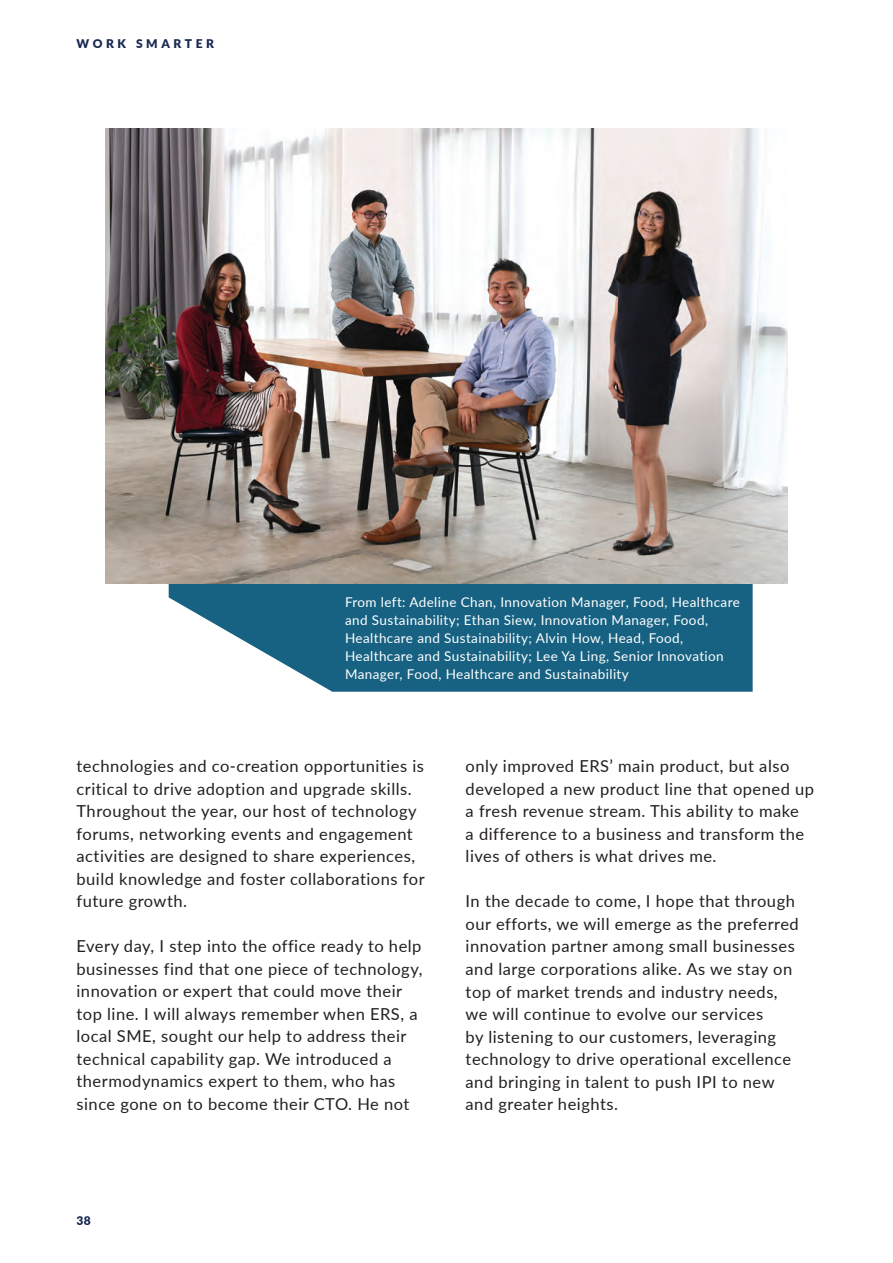
<style>
.page{position:relative;width:893px;height:1263px;background:#fff}
.page>*{position:absolute;margin:0;border:0;box-sizing:border-box;transform-origin:0 0}
.t1{font:16.5px/22.5px "Lato";letter-spacing:.03em;color:#231f20}
.t2{font:13.5px/18px "Lato";letter-spacing:.03em;color:#fff}
.t3{font:900 12px "Lato";letter-spacing:.3em;color:#172750}
</style>
<div class="page">
<svg style="left:169px;top:583px;width:584px;height:109px;background:#357691"></svg>
<img style="left:105px;top:128px;width:683px;height:455px">
<p class="t3" style="left:77px;top:35px;width:139px">WORK SMARTER</p>
<p class="t2" style="left:345px;top:592px;width:396px">From left: Adeline Chan, Innovation Manager, Food, Healthcare and Sustainability; Ethan Siew, Innovation Manager, Food, Healthcare and Sustainability; Alvin How, Head, Food, Healthcare and Sustainability; Lee Ya Ling, Senior Innovation Manager, Food, Healthcare and Sustainability</p>
<p class="t1" style="left:77px;top:754px;width:350px">technologies and co-creation opportunities is critical to drive adoption and upgrade skills.<br>Throughout the year, our host of technology forums, networking events and engagement activities are designed to share experiences, build knowledge and foster collaborations for future growth.</p>
<p class="t1" style="left:77px;top:934px;width:347px">Every day, I step into the office ready to help businesses find that one piece of technology, innovation or expert that could move their top line. I will always remember when ERS, a local SME, sought our help to address their technical capability gap. We introduced a thermodynamics expert to them, who has since gone on to become their CTO. He not</p>
<p class="t3" style="left:77px;top:1211px;width:16px">38</p>
<p class="t1" style="left:466px;top:754px;width:350px">only improved ERS’ main product, but also developed a new product line that opened up a fresh revenue stream. This ability to make<br>a difference to a business and transform the lives of others is what drives me.</p>
<p class="t1" style="left:466px;top:889px;width:335px">In the decade to come, I hope that through our efforts, we will emerge as the preferred innovation partner among small businesses and large corporations alike. As we stay on top of market trends and industry needs, we will continue to evolve our services<br>by listening to our customers, leveraging technology to drive operational excellence and bringing in talent to push IPI to new and greater heights.</p>
</div>
